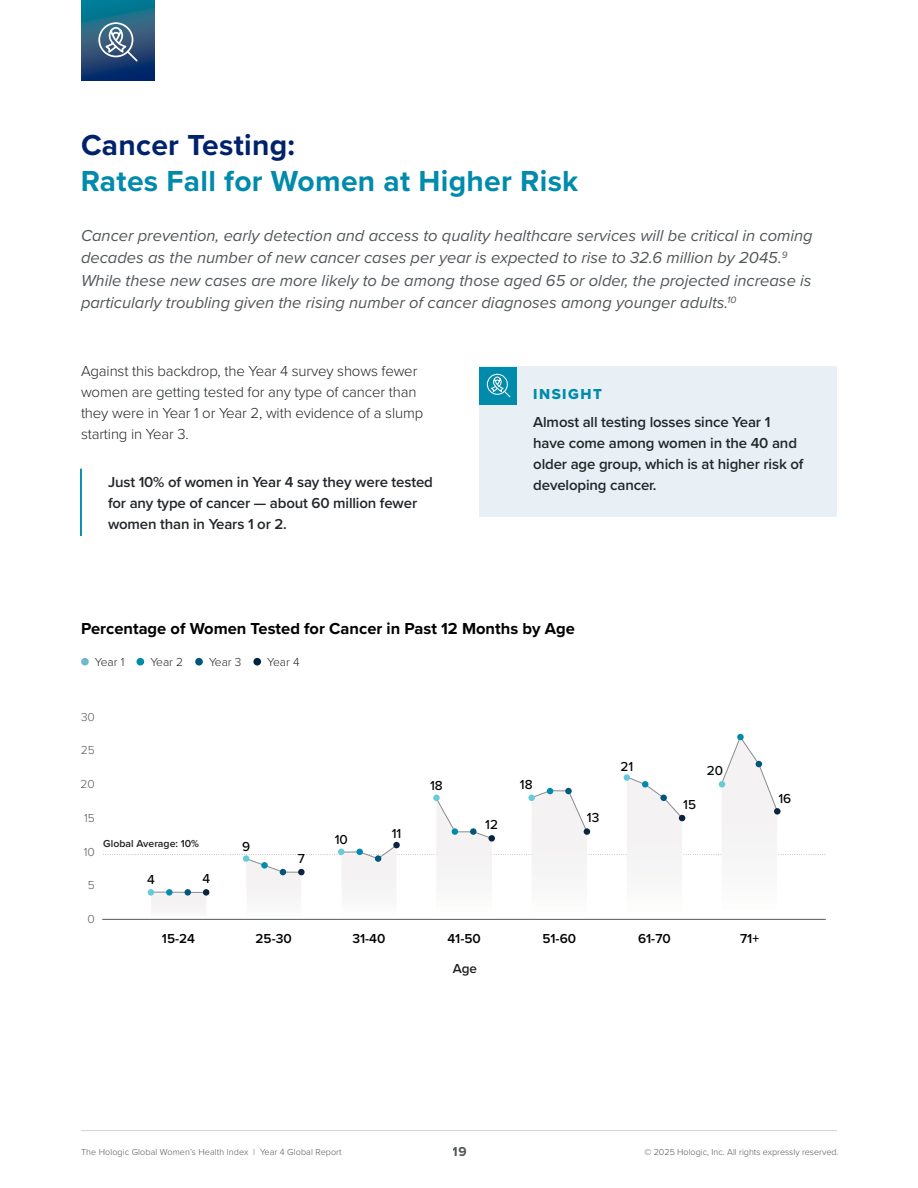
<style>
.page{position:relative;width:918px;height:1188px;background:#fff}
.page>*{position:absolute;margin:0;border:0;box-sizing:border-box;transform-origin:0 0}
.page_header{font:700 30px/36px "Proxima Nova";letter-spacing:.01em;color:#008aac}
.body_span{font:italic 16.5px/22.5px "Proxima Nova";color:#52575a}
.element_title{font:700 16.5px "Proxima Nova";color:#000}
.body{font:300 15px/21px "Proxima Nova";letter-spacing:-.01em;color:#23272a}
.body_callout_blue{font:600 15px/21px "Proxima Nova";letter-spacing:-.01em;color:#23272a}
.body_line_emphasis{font:600 15px/21px "Proxima Nova";letter-spacing:-.01em;color:#23272a}
.body-2{font:15px "Proxima Nova Extrabld";letter-spacing:.1em;color:#008aac}
.t1{font:600 13.5px "Proxima Nova";color:#010203}
.t2{font:500 13.5px "Proxima Nova";color:#010203}
.t3{font:600 13.5px "Proxima Nova";color:#231f20}
.t4{font:700 13.5px "Proxima Nova";color:#52575a}
.t5{font:300 12px "Proxima Nova";color:#23272a}
.t6{font:300 12px "Proxima Nova";color:#58595b}
.t7{font:600 10.5px "Proxima Nova";color:#231f20}
.t8{font:300 9px "Proxima Nova";color:#52575a}
.s1{color:#00226c}
</style>
<div class="page">
<hr style="left:81px;top:1130px;width:756px;height:1px;background:#cfd2d4">
<hr style="left:80px;top:469px;width:2px;height:67px;background:#008aac">
<div style="left:479px;top:367px;width:358px;height:59px;background:#e8f0f5"></div>
<div style="left:479px;top:394px;width:358px;height:123px;background:#e8f0f5"></div>
<svg style="left:81px;top:0;width:73px;height:80px;background:#16567d"></svg>
<svg style="left:98px;top:21px;width:41px;height:42px;background:#617d98"></svg>
<div style="left:81px;top:658px;width:8px;height:8px;background:#71b8ca;border-radius:50%"></div>
<div style="left:137px;top:658px;width:7px;height:8px;background:#008aac;border-radius:50%"></div>
<div style="left:195px;top:658px;width:8px;height:8px;background:#005678;border-radius:50%"></div>
<div style="left:253px;top:658px;width:8px;height:8px;background:#00233e;border-radius:50%"></div>
<div style="left:737px;top:734px;width:7px;height:6px;background:#028bae;border-radius:50%"></div>
<svg style="left:103px;top:736px;width:723px;height:183px"></svg>
<div style="left:774px;top:808px;width:7px;height:7px;background:#092340;border-radius:50%"></div>
<hr style="left:102px;top:919px;width:724px;height:1px;background:#52575a">
<div style="left:479px;top:367px;width:38px;height:38px;background:#008aac"></div>
<svg style="left:486px;top:373px;width:25px;height:25px"></svg>
<h2 class="page_header" style="left:81px;top:126px;width:499px"><span class="s1">Cancer Testing:<br></span>Rates Fall for Women at Higher Risk</h2>
<p class="body_span" style="left:81px;top:223px;width:733px">Cancer prevention, early detection and access to quality healthcare services will be critical in coming decades as the number of new cancer cases per year is expected to rise to 32.6 million by 2045.<sup>9<br></sup>While these new cases are more likely to be among those aged 65 or older, the projected increase is particularly troubling given the rising number of cancer diagnoses among younger adults.<sup>10</sup></p>
<p class="body" style="left:81px;top:360px;width:344px">Against this backdrop, the Year 4 survey shows fewer women are getting tested for any type of cancer than they were in Year 1 or Year 2, with evidence of a slump starting in Year 3.</p>
<p class="body_line_emphasis" style="left:108px;top:471px;width:326px">Just 10% of women in Year 4 say they were tested for any type of cancer — about 60 million fewer women than in Years 1 or 2.</p>
<p class="body-2" style="left:533px;top:383px;width:70px">INSIGHT</p>
<p class="body_callout_blue" style="left:533px;top:411px;width:272px">Almost all testing losses since Year 1 have come among women in the 40 and older age group, which is at higher risk of developing cancer.</p>
<p class="element_title" style="left:81px;top:616px;width:495px">Percentage of Women Tested for Cancer in Past 12 Months by Age</p>
<p class="t5" style="left:95px;top:653px;width:31px">Year 1</p>
<p class="t5" style="left:150px;top:653px;width:34px">Year 2</p>
<p class="t5" style="left:209px;top:653px;width:34px">Year 3</p>
<p class="t5" style="left:267px;top:653px;width:34px">Year 4</p>
<p class="t6" style="left:81px;top:708px;width:15px">30</p>
<p class="t6" style="left:81px;top:741px;width:15px">25</p>
<p class="t6" style="left:81px;top:775px;width:16px">20</p>
<p class="t6" style="left:84px;top:809px;width:12px">15</p>
<p class="t6" style="left:84px;top:843px;width:12px">10</p>
<p class="t6" style="left:88px;top:876px;width:8px">5</p>
<p class="t7" style="left:103px;top:835px;width:97px">Global Average: 10%</p>
<p class="t2" style="left:147px;top:870px;width:9px">4</p>
<p class="t2" style="left:202px;top:869px;width:9px">4</p>
<p class="t2" style="left:242px;top:836px;width:10px">9</p>
<p class="t2" style="left:298px;top:848px;width:9px">7</p>
<p class="t2" style="left:335px;top:829px;width:15px">10</p>
<p class="t2" style="left:392px;top:824px;width:11px">11</p>
<p class="t2" style="left:430px;top:775px;width:14px">18</p>
<p class="t2" style="left:520px;top:774px;width:14px">18</p>
<p class="t2" style="left:485px;top:815px;width:14px">12</p>
<p class="t2" style="left:587px;top:808px;width:14px">13</p>
<p class="t2" style="left:620px;top:756px;width:14px">21</p>
<p class="t2" style="left:683px;top:794px;width:14px">15</p>
<p class="t2" style="left:707px;top:761px;width:18px">20</p>
<p class="t6" style="left:88px;top:910px;width:9px">0</p>
<p class="t1" style="left:162px;top:928px;width:35px">15-24</p>
<p class="t1" style="left:256px;top:928px;width:38px">25-30</p>
<p class="t1" style="left:352px;top:928px;width:35px">31-40</p>
<p class="t1" style="left:447px;top:928px;width:35px">41-50</p>
<p class="t1" style="left:542px;top:928px;width:35px">51-60</p>
<p class="t1" style="left:638px;top:928px;width:34px">61-70</p>
<p class="t1" style="left:740px;top:928px;width:21px">71+</p>
<p class="t3" style="left:453px;top:959px;width:26px">Age</p>
<p class="t2" style="left:778px;top:789px;width:14px">16</p>
<p class="t4" style="left:453px;top:1141px;width:15px">19</p>
<p class="t8" style="left:81px;top:1145px;width:262px">The Hologic Global Women’s Health Index | Year 4 Global Report</p>
<p class="t8" style="left:644px;top:1145px;width:196px">© 2025 Hologic, Inc. All rights expressly reserved.</p>
</div>
